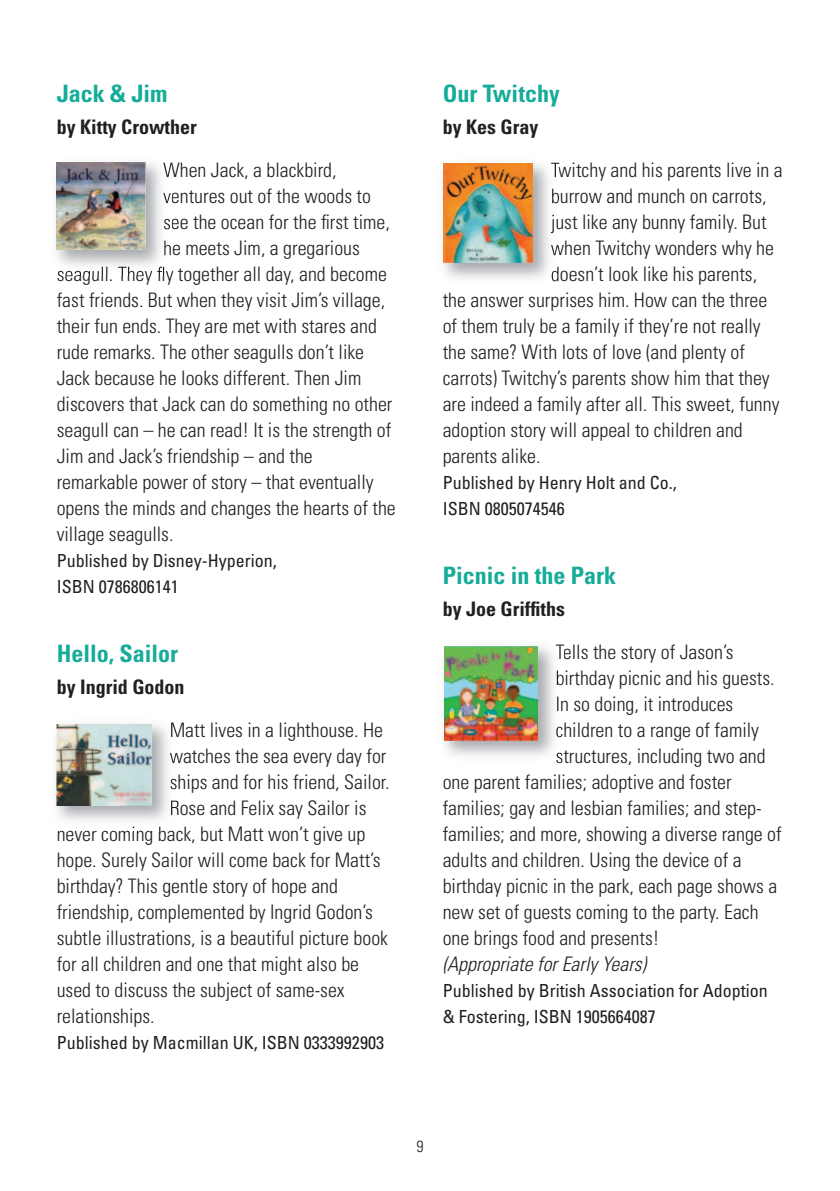
<style>
.page{position:relative;width:840px;height:1191px;background:#fff}
.page>*{position:absolute;margin:0;border:0;box-sizing:border-box;transform-origin:0 0}
.t1{font:700 condensed 24px "Univers LT Std";color:#16ac99}
.t2{font:300 condensed 20px "Univers LT Std";color:#231f20}
.t3{font:700 condensed 20px "Univers LT Std";color:#231f20}
.t4{font:italic 300 condensed 20px "Univers LT Std";color:#231f20}
.t5{font:condensed 18px/26px "Univers LT Std";color:#231f20}
.t6{font:300 condensed 16px "Univers LT Std";color:#231f20}
</style>
<div class="page">
<img style="left:56px;top:724px;width:112px;height:97px">
<img style="left:171px;top:722px;width:7px;height:15px">
<img style="left:170px;top:752px;width:8px;height:11px">
<img style="left:170px;top:778px;width:7px;height:12px">
<img style="left:171px;top:800px;width:7px;height:16px">
<img style="left:61px;top:826px;width:112px;height:5px">
<img style="left:57px;top:724px;width:94px;height:81px">
<img style="left:444px;top:646px;width:110px;height:110px">
<img style="left:555px;top:644px;width:8px;height:15px">
<img style="left:556px;top:670px;width:7px;height:16px">
<img style="left:557px;top:696px;width:6px;height:16px">
<img style="left:556px;top:726px;width:7px;height:12px">
<img style="left:556px;top:752px;width:7px;height:12px">
<img style="left:444px;top:646px;width:93px;height:94px">
<img style="left:443px;top:162px;width:115px;height:120px">
<img style="left:551px;top:163px;width:7px;height:18px">
<img style="left:551px;top:189px;width:7px;height:14px">
<img style="left:550px;top:215px;width:8px;height:18px">
<img style="left:550px;top:241px;width:8px;height:18px">
<img style="left:551px;top:267px;width:7px;height:14px">
<img style="left:443px;top:163px;width:89px;height:99px">
<img style="left:56px;top:162px;width:115px;height:112px">
<img style="left:163px;top:163px;width:8px;height:16px">
<img style="left:163px;top:189px;width:8px;height:14px">
<img style="left:164px;top:215px;width:7px;height:14px">
<img style="left:164px;top:241px;width:7px;height:18px">
<img style="left:58px;top:267px;width:113px;height:8px">
<img style="left:57px;top:162px;width:88px;height:87px">
<p class="t1" style="left:57px;top:85px;width:112px">Jack &amp; Jim</p>
<p class="t3" style="left:57px;top:120px;width:141px">by Kitty Crowther</p>
<p class="t2" style="left:163px;top:163px;width:175px">When Jack, a blackbird,</p>
<p class="t2" style="left:163px;top:189px;width:209px">ventures out of the woods to</p>
<p class="t2" style="left:163px;top:215px;width:228px">see the ocean for the first time,</p>
<p class="t2" style="left:163px;top:241px;width:198px">he meets Jim, a gregarious</p>
<p class="t2" style="left:57px;top:267px;width:331px">seagull. They fly together all day, and become</p>
<p class="t2" style="left:57px;top:293px;width:330px">fast friends. But when they visit Jim’s village,</p>
<p class="t2" style="left:57px;top:319px;width:321px">their fun ends. They are met with stares and</p>
<p class="t2" style="left:57px;top:345px;width:309px">rude remarks. The other seagulls don’t like</p>
<p class="t2" style="left:57px;top:371px;width:306px">Jack because he looks different. Then Jim</p>
<p class="t2" style="left:57px;top:397px;width:337px">discovers that Jack can do something no other</p>
<p class="t2" style="left:57px;top:423px;width:336px">seagull can – he can read! It is the strength of</p>
<p class="t2" style="left:57px;top:449px;width:257px">Jim and Jack’s friendship – and the</p>
<p class="t2" style="left:57px;top:475px;width:318px">remarkable power of story – that eventually</p>
<p class="t2" style="left:57px;top:501px;width:340px">opens the minds and changes the hearts of the</p>
<p class="t2" style="left:57px;top:527px;width:118px">village seagulls.</p>
<p class="t5" style="left:57px;top:549px;width:221px">Published by Disney-Hyperion,<br>ISBN 0786806141</p>
<p class="t1" style="left:57px;top:645px;width:123px">Hello, Sailor</p>
<p class="t3" style="left:57px;top:679px;width:129px">by Ingrid Godon</p>
<p class="t2" style="left:169px;top:722px;width:215px">Matt lives in a lighthouse. He</p>
<p class="t2" style="left:169px;top:748px;width:218px">watches the sea every day for</p>
<p class="t2" style="left:169px;top:774px;width:221px">ships and for his friend, Sailor.</p>
<p class="t2" style="left:169px;top:800px;width:198px">Rose and Felix say Sailor is</p>
<p class="t2" style="left:57px;top:826px;width:310px">never coming back, but Matt won’t give up</p>
<p class="t2" style="left:57px;top:852px;width:325px">hope. Surely Sailor will come back for Matt’s</p>
<p class="t2" style="left:57px;top:878px;width:282px">birthday? This gentle story of hope and</p>
<p class="t2" style="left:57px;top:904px;width:317px">friendship, complemented by Ingrid Godon’s</p>
<p class="t2" style="left:57px;top:930px;width:332px">subtle illustrations, is a beautiful picture book</p>
<p class="t2" style="left:57px;top:956px;width:304px">for all children and one that might also be</p>
<p class="t2" style="left:57px;top:982px;width:289px">used to discuss the subject of same-sex</p>
<p class="t2" style="left:57px;top:1008px;width:99px">relationships.</p>
<p class="t5" style="left:57px;top:1031px;width:328px">Published by Macmillan UK, ISBN 0333992903</p>
<p class="t1" style="left:442px;top:85px;width:118px">Our Twitchy</p>
<p class="t3" style="left:442px;top:120px;width:97px">by Kes Gray</p>
<p class="t2" style="left:550px;top:163px;width:233px">Twitchy and his parents live in a</p>
<p class="t2" style="left:550px;top:189px;width:217px">burrow and munch on carrots,</p>
<p class="t2" style="left:550px;top:215px;width:217px">just like any bunny family. But</p>
<p class="t2" style="left:550px;top:241px;width:224px">when Twitchy wonders why he</p>
<p class="t2" style="left:550px;top:267px;width:208px">doesn’t look like his parents,</p>
<p class="t2" style="left:442px;top:293px;width:326px">the answer surprises him. How can the three</p>
<p class="t2" style="left:442px;top:319px;width:319px">of them truly be a family if they’re not really</p>
<p class="t2" style="left:442px;top:345px;width:304px">the same? With lots of love (and plenty of</p>
<p class="t2" style="left:442px;top:371px;width:328px">carrots) Twitchy’s parents show him that they</p>
<p class="t2" style="left:442px;top:397px;width:338px">are indeed a family after all. This sweet, funny</p>
<p class="t2" style="left:442px;top:423px;width:301px">adoption story will appeal to children and</p>
<p class="t2" style="left:442px;top:449px;width:99px">parents alike.</p>
<p class="t5" style="left:442px;top:471px;width:235px">Published by Henry Holt and Co.,<br>ISBN 0805074546</p>
<p class="t1" style="left:442px;top:567px;width:175px">Picnic in the Park</p>
<p class="t3" style="left:442px;top:601px;width:124px">by Joe Griffiths</p>
<p class="t2" style="left:555px;top:644px;width:179px">Tells the story of Jason’s</p>
<p class="t2" style="left:555px;top:670px;width:220px">birthday picnic and his guests.</p>
<p class="t2" style="left:555px;top:696px;width:179px">In so doing, it introduces</p>
<p class="t2" style="left:555px;top:722px;width:205px">children to a range of family</p>
<p class="t2" style="left:555px;top:748px;width:211px">structures, including two and</p>
<p class="t2" style="left:442px;top:774px;width:290px">one parent families; adoptive and foster</p>
<p class="t2" style="left:442px;top:800px;width:320px">families; gay and lesbian families; and step-</p>
<p class="t2" style="left:442px;top:826px;width:340px">families; and more, showing a diverse range of</p>
<p class="t2" style="left:442px;top:852px;width:300px">adults and children. Using the device of a</p>
<p class="t2" style="left:442px;top:878px;width:336px">birthday picnic in the park, each page shows a</p>
<p class="t2" style="left:442px;top:904px;width:317px">new set of guests coming to the party. Each</p>
<p class="t2" style="left:442px;top:930px;width:218px">one brings food and presents!</p>
<p class="t4" style="left:442px;top:952px;width:205px">(Appropriate for Early Years)</p>
<p class="t5" style="left:442px;top:979px;width:326px">Published by British Association for Adoption &amp; Fostering, ISBN 1905664087</p>
<p class="t6" style="left:416px;top:1140px;width:9px">9</p>
</div>
